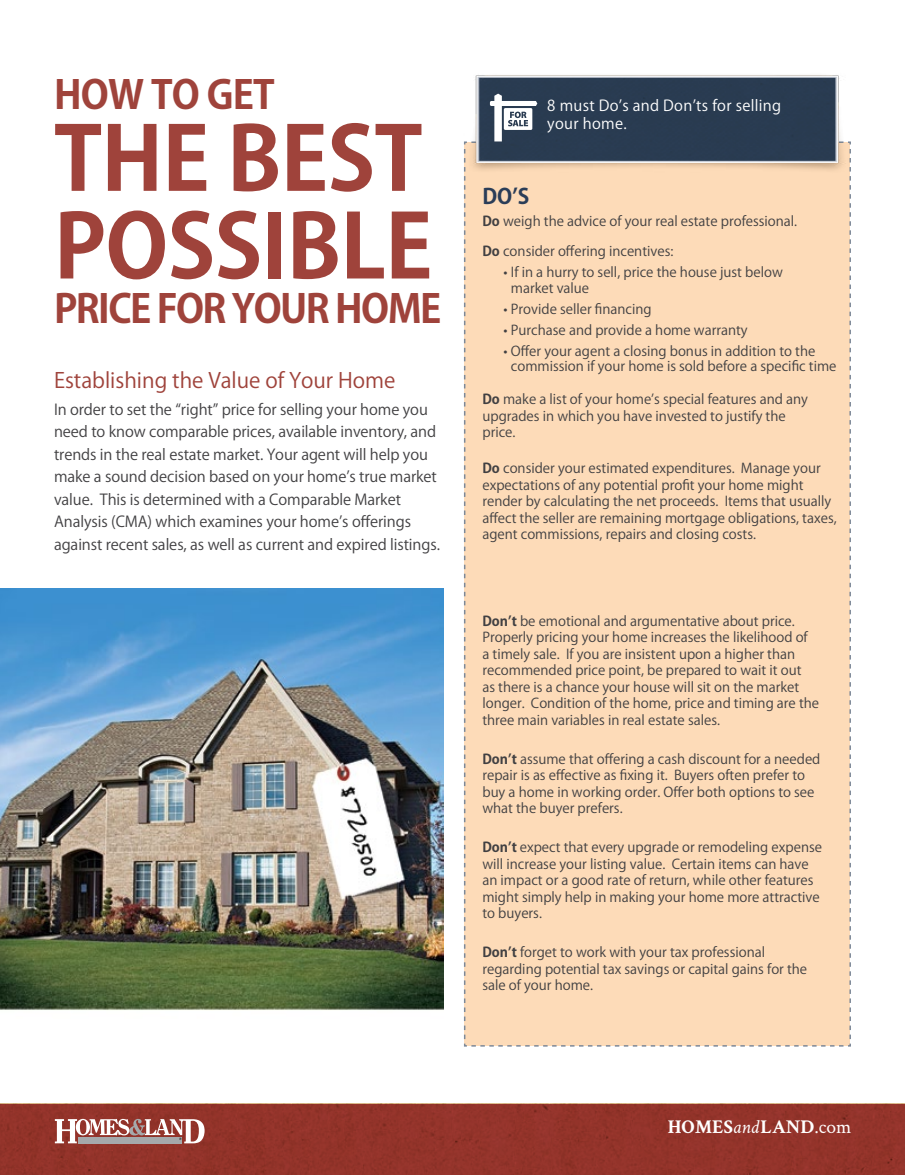
<style>
.page{position:relative;width:905px;height:1175px;background:#fff}
.page>*{position:absolute;margin:0;border:0;box-sizing:border-box;transform-origin:0 0}
.t1{font:700 87px/87.6px "Koz Go Pro";letter-spacing:-.01em;color:#9f433b}
.t2{font:700 39px "Koz Go Pro";letter-spacing:-.04em;color:#9f433b}
.t3{font:21px "Koz Go Pro";color:#9f433b}
.t4{font:700 21px "Koz Go Pro";color:#2a3d58}
.t5{font:700 19.5px "Crimson";color:#fff}
.t6{font:15px/22.5px "Koz Go Pro";letter-spacing:-.005em;color:#414042}
.t7{font:15px/18px "Koz Go Pro";letter-spacing:.02em;color:#fff}
.t8{font:13.5px/16.5px "Koz Go Pro";color:#414042}
.s1{font-weight:700}
.s2{font-weight:400;font-style:italic}
.s3{font-weight:400}
</style>
<div class="page">
<div style="left:0;top:1103px;width:904px;height:71px;background:#93332a"></div>
<svg style="left:55px;top:1118px;width:149px;height:25px"></svg>
<img style="left:0;top:588px;width:443px;height:422px">
<div style="left:464px;top:141px;width:387px;height:906px;background:#fddbb8"></div>
<img style="left:464px;top:75px;width:385px;height:120px">
<svg style="left:469px;top:94px;width:374px;height:49px;background:#3e4e62"></svg>
<h2 class="t2" style="left:54px;top:70px;width:222px">HOW TO GET</h2>
<h1 class="t1" style="left:54px;top:121px;width:380px">THE BEST<br>POSSIBLE</h1>
<h2 class="t2" style="left:54px;top:284px;width:389px">PRICE FOR YOUR HOME</h2>
<h3 class="t3" style="left:54px;top:366px;width:343px">Establishing the Value of Your Home</h3>
<p class="t6" style="left:54px;top:398px;width:387px">In order to set the “right” price for selling your home you need to know comparable prices, available inventory, and trends in the real estate market. Your agent will help you make a sound decision based on your home’s true market value. This is determined with a Comparable Market Analysis (CMA) which examines your home’s offerings against recent sales, as well as current and expired listings.</p>
<p class="t7" style="left:547px;top:97px;width:235px">8 must Do’s and Don’ts for selling your home.</p>
<h3 class="t4" style="left:482px;top:183px;width:48px">DO’S</h3>
<p class="t8" style="left:482px;top:213px;width:316px"><span class="s1">DO</span> weigh the advice of your real estate professional.</p>
<p class="t8" style="left:482px;top:243px;width:192px"><span class="s1">DO</span> consider offering incentives:</p>
<p class="t8" style="left:511px;top:264px;width:273px;text-indent:-8px">• If in a hurry to sell, price the house just below market value</p>
<p class="t8" style="left:503px;top:301px;width:150px">• Provide seller financing</p>
<p class="t8" style="left:503px;top:322px;width:246px">• Purchase and provide a home warranty</p>
<p class="t8" style="left:511px;top:344px;width:327px;line-height:15px;text-indent:-8px">• Offer your agent a closing bonus in addition to the commission if your home is sold before a specific time</p>
<p class="t8" style="left:482px;top:391px;width:327px"><span class="s1">DO</span> make a list of your home’s special features and any upgrades in which you have invested to justify the price.</p>
<p class="t8" style="left:482px;top:460px;width:356px"><span class="s1">DO</span> consider your estimated expenditures. Manage your expectations of any potential profit your home might render by calculating the net proceeds. Items that usually affect the seller are remaining mortgage obligations, taxes, agent commissions, repairs and closing costs.</p>
<p class="t8" style="left:482px;top:613px;width:338px"><span class="s1">DON’T</span> be emotional and argumentative about price.<br>Properly pricing your home increases the likelihood of<br>a timely sale. If you are insistent upon a higher than recommended price point, be prepared to wait it out<br>as there is a chance your house will sit on the market longer. Condition of the home, price and timing are the three main variables in real estate sales.</p>
<p class="t8" style="left:482px;top:751px;width:339px"><span class="s1">DON’T</span> assume that offering a cash discount for a needed repair is as effective as fixing it. Buyers often prefer to buy a home in working order. Offer both options to see what the buyer prefers.</p>
<p class="t8" style="left:482px;top:839px;width:341px"><span class="s1">DON’T</span> expect that every upgrade or remodeling expense will increase your listing value. Certain items can have an impact or a good rate of return, while other features might simply help in making your home more attractive to buyers.</p>
<p class="t8" style="left:482px;top:944px;width:326px"><span class="s1">DON’T</span> forget to work with your tax professional regarding potential tax savings or capital gains for the sale of your home.</p>
<h3 class="t5" style="left:667px;top:1114px;width:185px">HOMES<span class="s2">and</span>LAND<span class="s3">.com</span></h3>
</div>
